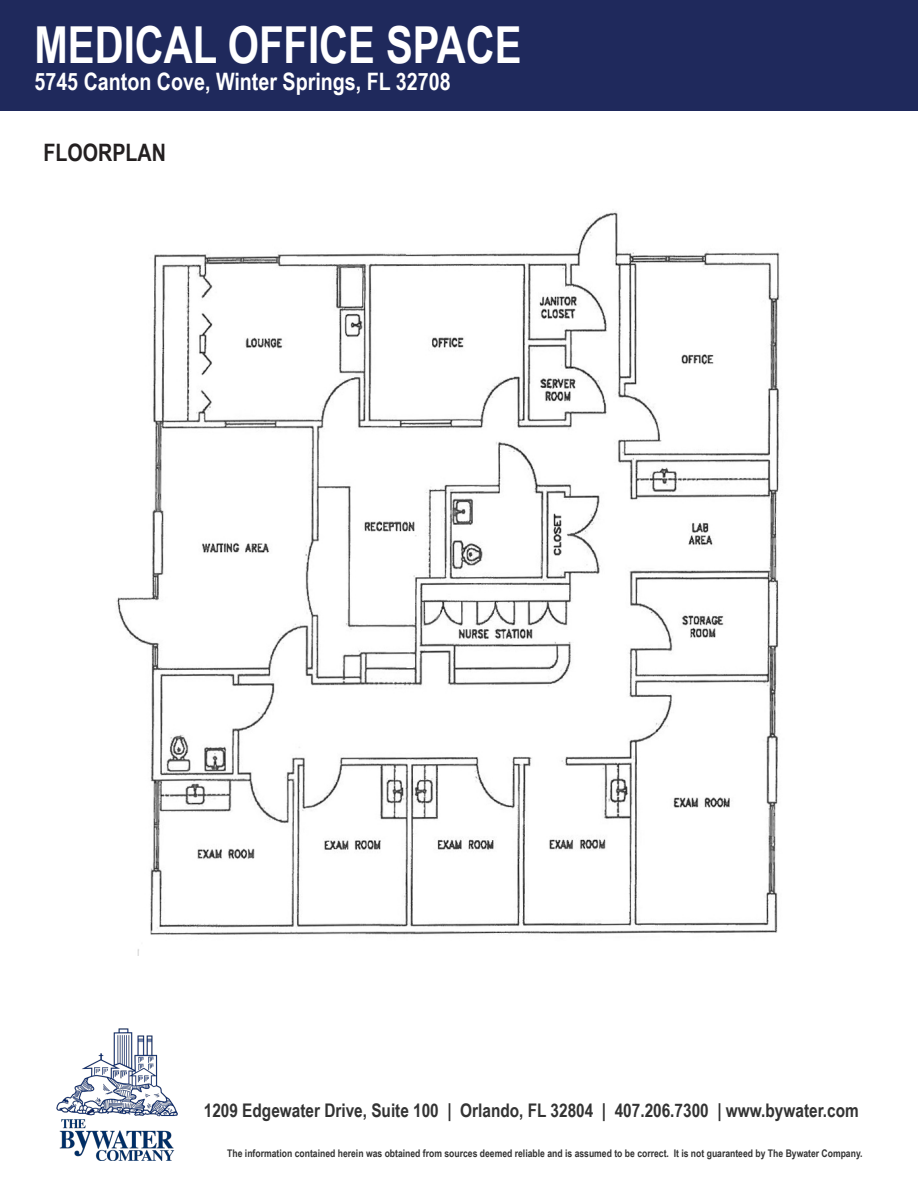
<style>
.page{position:relative;width:918px;height:1188px;background:#fff}
.page>*{position:absolute;margin:0;border:0;box-sizing:border-box;transform-origin:0 0}
.t1{font:700 51px "Arial Narrow";color:#fff;scale:.96 1}
.t2{font:700 24px "Arial Narrow";color:#fff}
.t3{font:700 24px "Arial Narrow";color:#231f20}
.t4{font:700 18.75px "Arial Narrow";color:#333}
.t5{font:700 10.5px "Arial Narrow";color:#333}
</style>
<div class="page">
<div style="left:1px;top:0;width:917px;height:110px;background:#1f295c"></div>
<img style="left:57px;top:1028px;width:121px;height:132px">
<img style="left:116px;top:211px;width:664px;height:744px">
<p class="t1" style="left:34px;top:7px;width:509px">MEDICAL OFFICE SPACE</p>
<p class="t2" style="left:34px;top:64px;width:418px">5745 Canton Cove, Winter Springs, FL 32708</p>
<p class="t3" style="left:44px;top:135px;width:124px">FLOORPLAN</p>
<p class="t4" style="left:204px;top:1096px;width:656px">1209 Edgewater Drive, Suite 100 | Orlando, FL 32804 | 407.206.7300 | www.bywater.com</p>
<p class="t5" style="left:227px;top:1146px;width:637px">The information contained herein was obtained from sources deemed reliable and is assumed to be correct. It is not guaranteed by The Bywater Company.</p>
</div>
